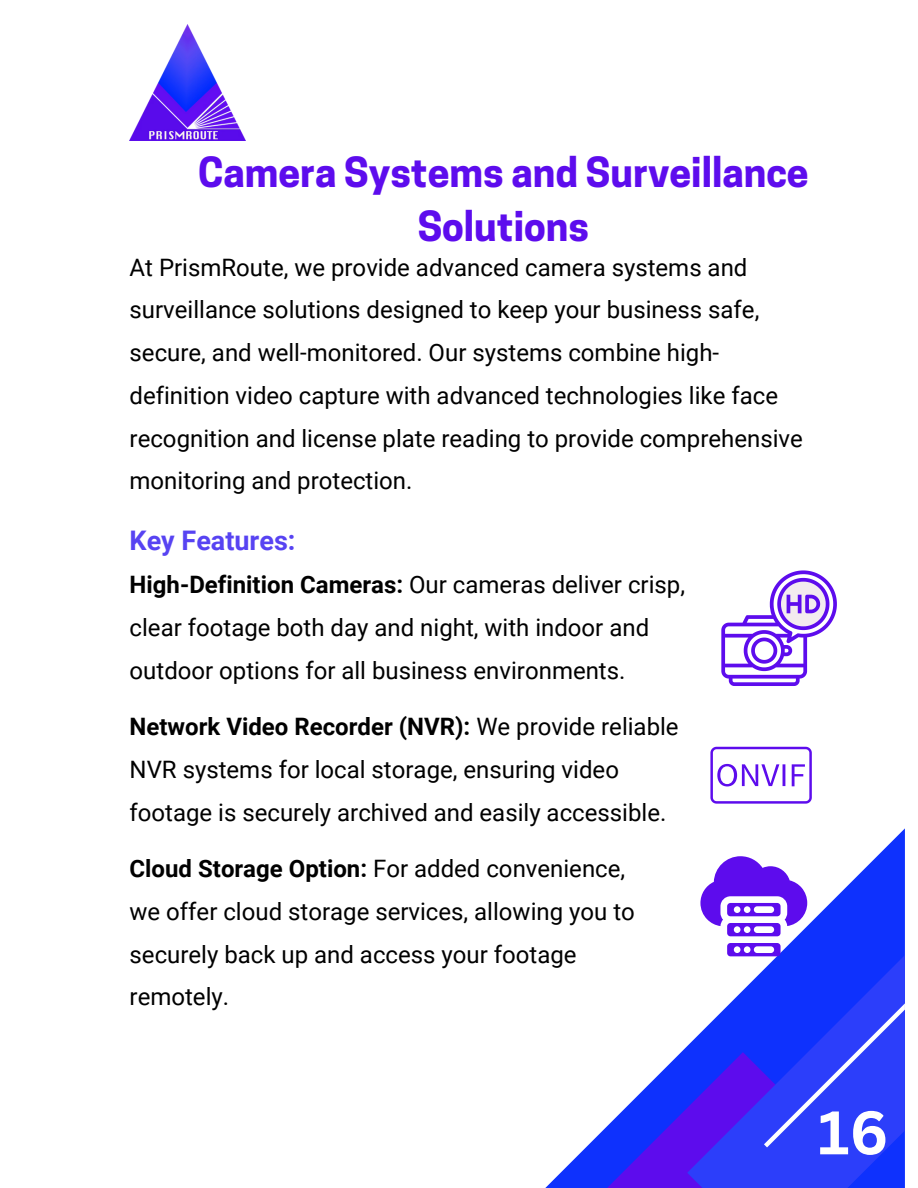
<style>
.page{position:relative;width:918px;height:1188px;background:#fff}
.page>*{position:absolute;margin:0;border:0;box-sizing:border-box;transform-origin:0 0}
.t1{font:700 60px "Canva Sans";color:#fff}
.t2{font:700 39px/54px "Cooper Hewitt";color:#5d0ced;text-align:center}
.t3{font:700 27px "Roboto";color:#5743f2}
.t4{font:24px/42.8px "Roboto";color:#000}
.s1{font-weight:700}
</style>
<div class="page">
<img style="left:130px;top:25px;width:115px;height:115px">
<svg style="left:545px;top:829px;width:359px;height:359px"></svg>
<svg style="left:687px;top:955px;width:217px;height:48px;fill:#0e31fd"></svg>
<svg style="left:599px;top:1003px;width:305px;height:185px"></svg>
<svg style="left:721px;top:571px;width:116px;height:115px"></svg>
<svg style="left:710px;top:747px;width:102px;height:57px"></svg>
<svg style="left:700px;top:856px;width:107px;height:80px"></svg>
<svg style="left:727px;top:943px;width:54px;height:13px"></svg>
<h1 class="t2" style="left:198px;top:150px;width:612px">Camera Systems and Surveillance<br>Solutions</h1>
<p class="t4" style="left:130px;top:246px;width:675px">At PrismRoute, we provide advanced camera systems and surveillance solutions designed to keep your business safe, secure, and well-monitored. Our systems combine high&shy;definition video capture with advanced technologies like face recognition and license plate reading to provide comprehensive monitoring and protection.</p>
<p class="t3" style="left:130px;top:525px;width:167px">Key Features:</p>
<p class="t4" style="left:130px;top:564px;width:557px"><span class="s1">High-Definition Cameras:</span> Our cameras deliver crisp, clear footage both day and night, with indoor and outdoor options for all business environments.</p>
<h2 class="t4" style="left:130px;top:706px;width:551px"><span class="s1">Network Video Recorder (NVR):</span> We provide reliable<br>NVR systems for local storage, ensuring video footage is securely archived and easily accessible.</h2>
<p class="t4" style="left:130px;top:848px;width:507px"><span class="s1">Cloud Storage Option:</span> For added convenience, we offer cloud storage services, allowing you to securely back up and access your footage remotely.</p>
<p class="t1" style="left:818px;top:1090px;width:72px">16</p>
</div>
